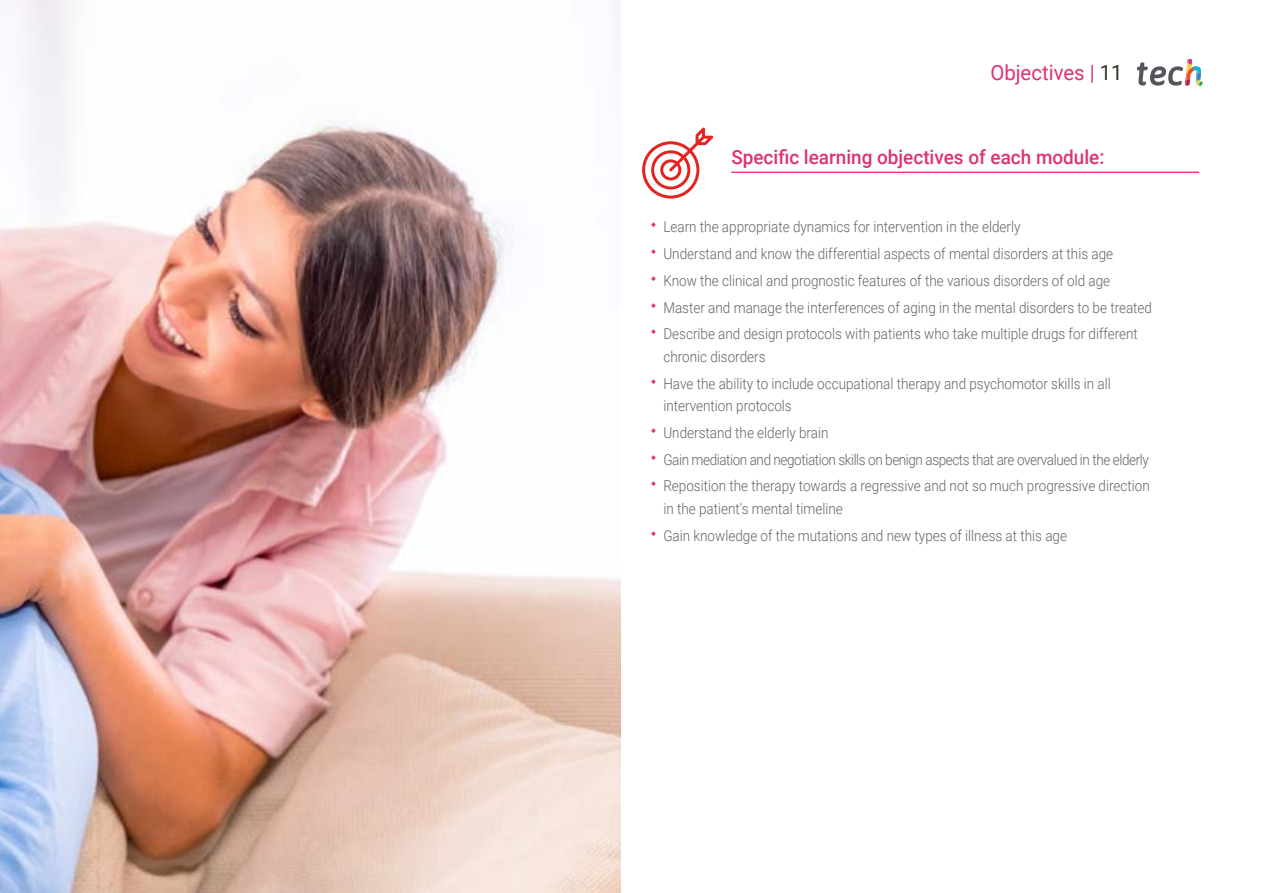
<style>
.page{position:relative;width:1263px;height:893px;background:#fff}
.page>*{position:absolute;margin:0;border:0;box-sizing:border-box;transform-origin:0 0}
.t1{font:21px "Roboto";color:#df3174}
.t2{font:500 19.5px "Roboto";color:#df3174}
.t3{font:300 15px/26.7px "Roboto";color:#61646a;scale:.9 1}
.s1{color:#312e20}
</style>
<div class="page">
<svg style="left:642px;top:127px;width:71px;height:72px"></svg>
<img style="left:0;top:0;width:621px;height:893px">
<svg style="left:1137px;top:59px;width:65px;height:27px"></svg>
<h1 class="t1" style="left:990px;top:57px;width:134px">Objectives | <span class="s1">11</span></h1>
<h2 class="t2" style="left:731px;top:143px;width:374px">Specific learning objectives of each module:</h2>
<p class="t3" style="left:663px;top:213px;width:544px">Learn the appropriate dynamics for intervention in the elderly<br>Understand and know the differential aspects of mental disorders at this age<br>Know the clinical and prognostic features of the various disorders of old age Master and manage the interferences of aging in the mental disorders to be treated Describe and design protocols with patients who take multiple drugs for different</p>
<p class="t3" style="left:663px;top:343px;width:499px">chronic disorders<br>Have the ability to include occupational therapy and psychomotor skills in all</p>
<p class="t3" style="left:663px;top:392px;width:542px">intervention protocols<br>Understand the elderly brain<br>Gain mediation and negotiation skills on benign aspects that are overvalued in the elderly Reposition the therapy towards a regressive and not so much progressive direction</p>
<p class="t3" style="left:663px;top:495px;width:450px">in the patient's mental timeline<br>Gain knowledge of the mutations and new types of illness at this age</p>
</div>
